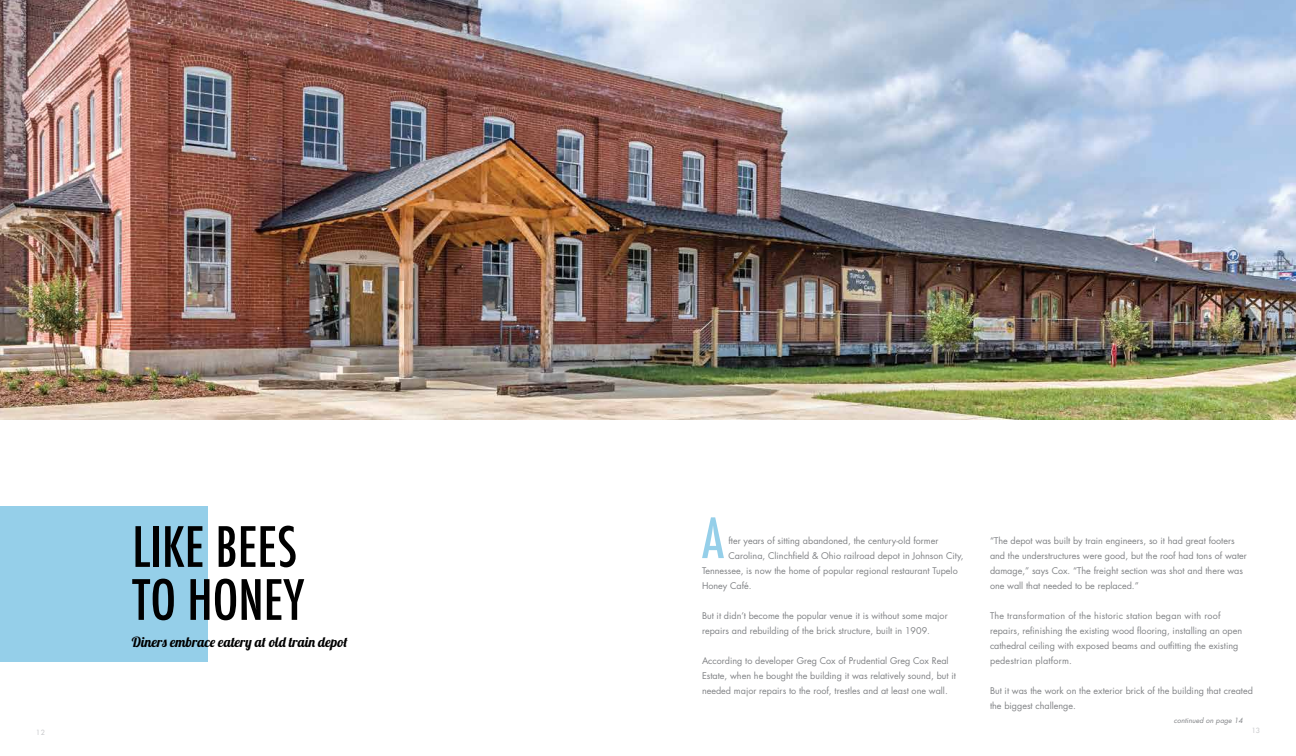
<style>
.page{position:relative;width:1296px;height:756px;background:#fff}
.page>*{position:absolute;margin:0;border:0;box-sizing:border-box;transform-origin:0 0}
.t1{font:500 condensed 54px/53px "Futura";color:#000}
.t2{font:500 condensed 54px "Futura";color:#95cfe9}
.t3{font:14px "Lobster 1.4";color:#000}
.t4{font:9px/15px "Futura";color:#808285}
.t5{font:italic 7px "Futura";letter-spacing:.01em;color:#808285}
.t6{font:7px "Futura";color:#c9cacc}
</style>
<div class="page">
<img style="left:0;top:0;width:1296px;height:420px">
<div style="left:0;top:507px;width:207px;height:155px;background:#95cfe9"></div>
<p class="t6" style="left:36px;top:728px;width:10px">12</p>
<h1 class="t1" style="left:132px;top:521px;width:173px">LIKE BEES<br>TO HONEY</h1>
<h2 class="t3" style="left:132px;top:633px;width:217px">Diners embrace eatery at old train depot</h2>
<h1 class="t2" style="left:702px;top:504px;width:24px">A</h1>
<p class="t4" style="left:729px;top:533px;width:212px">fter years of sitting abandoned, the century-old former</p>
<p class="t4" style="left:729px;top:548px;width:237px">Carolina, Clinchfield &amp; Ohio railroad depot in Johnson City,</p>
<p class="t4" style="left:702px;top:563px;width:257px">Tennessee, is now the home of popular regional restaurant Tupelo</p>
<p class="t4" style="left:702px;top:578px;width:51px">Honey Café.</p>
<p class="t4" style="left:702px;top:608px;width:247px">But it didn’t become the popular venue it is without some major repairs and rebuilding of the brick structure, built in 1909.</p>
<p class="t4" style="left:702px;top:653px;width:255px">According to developer Greg Cox of Prudential Greg Cox Real<br>Estate, when he bought the building it was relatively sound, but it needed major repairs to the roof, trestles and at least one wall.</p>
<p class="t4" style="left:990px;top:533px;width:258px">“The depot was built by train engineers, so it had great footers and the understructures were good, but the roof had tons of water damage,” says Cox. “The freight section was shot and there was one wall that needed to be replaced.”</p>
<p class="t4" style="left:990px;top:608px;width:254px">The transformation of the historic station began with roof repairs, refinishing the existing wood flooring, installing an open cathedral ceiling with exposed beams and outfitting the existing pedestrian platform.</p>
<p class="t4" style="left:990px;top:683px;width:264px">But it was the work on the exterior brick of the building that created the biggest challenge.</p>
<p class="t5" style="left:1174px;top:716px;width:71px">continued on page 14</p>
<p class="t6" style="left:1252px;top:725px;width:10px">13</p>
</div>
